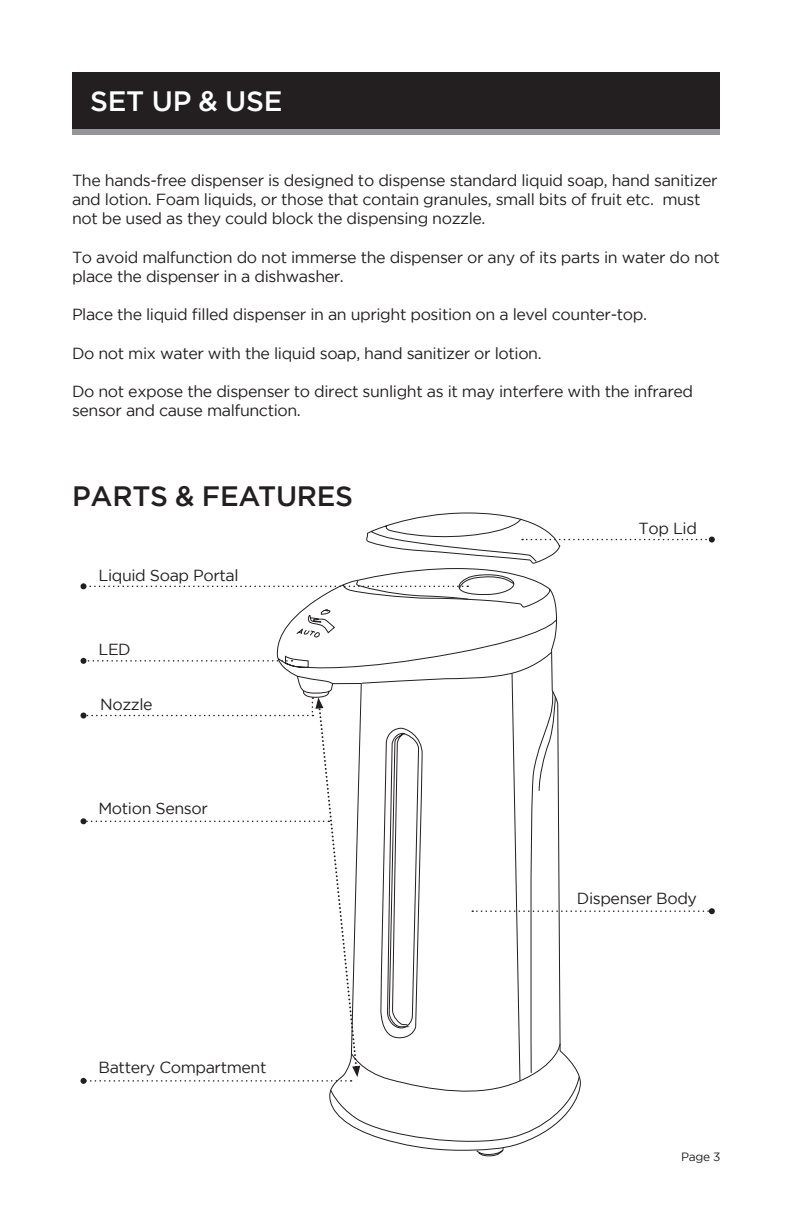
<style>
.page{position:relative;width:792px;height:1224px;background:#fff}
.page>*{position:absolute;margin:0;border:0;box-sizing:border-box;transform-origin:0 0}
.t1{font:500 28px "Gotham";letter-spacing:-.01em;color:#231f20}
.t2{font:500 28px "Gotham";letter-spacing:-.01em;color:#fff}
.body_copy{font:16px/19.2px "Gotham";letter-spacing:-.025em;color:#231f20}
.t3{font:12px "Gotham";color:#231f20}
</style>
<div class="page">
<div style="left:72px;top:78px;width:648px;height:56px;background:#939598"></div>
<div style="left:72px;top:72px;width:648px;height:57px;background:#231f20"></div>
<svg style="left:582px;top:537px;width:133px;height:6px"></svg>
<svg style="left:81px;top:658px;width:193px;height:6px"></svg>
<svg style="left:81px;top:712px;width:195px;height:372px"></svg>
<svg style="left:276px;top:512px;width:305px;height:589px"></svg>
<svg style="left:553px;top:691px;width:162px;height:382px"></svg>
<svg style="left:330px;top:727px;width:250px;height:429px"></svg>
<svg style="left:361px;top:651px;width:192px;height:431px"></svg>
<svg style="left:296px;top:609px;width:39px;height:29px"></svg>
<svg style="left:81px;top:573px;width:438px;height:27px"></svg>
<p class="t2" style="left:90px;top:85px;width:194px">SET UP &amp; USE</p>
<p class="body_copy" style="left:72px;top:170px;width:647px">The hands-free dispenser is designed to dispense standard liquid soap, hand sanitizer and lotion. Foam liquids, or those that contain granules, small bits of fruit etc. must not be used as they could block the dispensing nozzle.</p>
<p class="body_copy" style="left:72px;top:247px;width:650px">To avoid malfunction do not immerse the dispenser or any of its parts in water do not place the dispenser in a dishwasher.</p>
<p class="body_copy" style="left:72px;top:305px;width:576px">Place the liquid filled dispenser in an upright position on a level counter-top.</p>
<p class="body_copy" style="left:72px;top:343px;width:471px">Do not mix water with the liquid soap, hand sanitizer or lotion.</p>
<p class="body_copy" style="left:72px;top:382px;width:623px">Do not expose the dispenser to direct sunlight as it may interfere with the infrared sensor and cause malfunction.</p>
<p class="t1" style="left:72px;top:480px;width:283px">PARTS &amp; FEATURES</p>
<p class="body_copy" style="left:99px;top:565px;width:142px">Liquid Soap Portal</p>
<p class="body_copy" style="left:99px;top:640px;width:34px">LED</p>
<p class="body_copy" style="left:100px;top:695px;width:54px">Nozzle</p>
<p class="body_copy" style="left:99px;top:799px;width:111px">Motion Sensor</p>
<p class="body_copy" style="left:99px;top:1057px;width:169px">Battery Compartment</p>
<p class="body_copy" style="left:639px;top:518px;width:60px">Top Lid</p>
<p class="body_copy" style="left:577px;top:888px;width:122px">Dispenser Body</p>
<p class="t3" style="left:681px;top:1150px;width:41px">Page 3</p>
</div>
